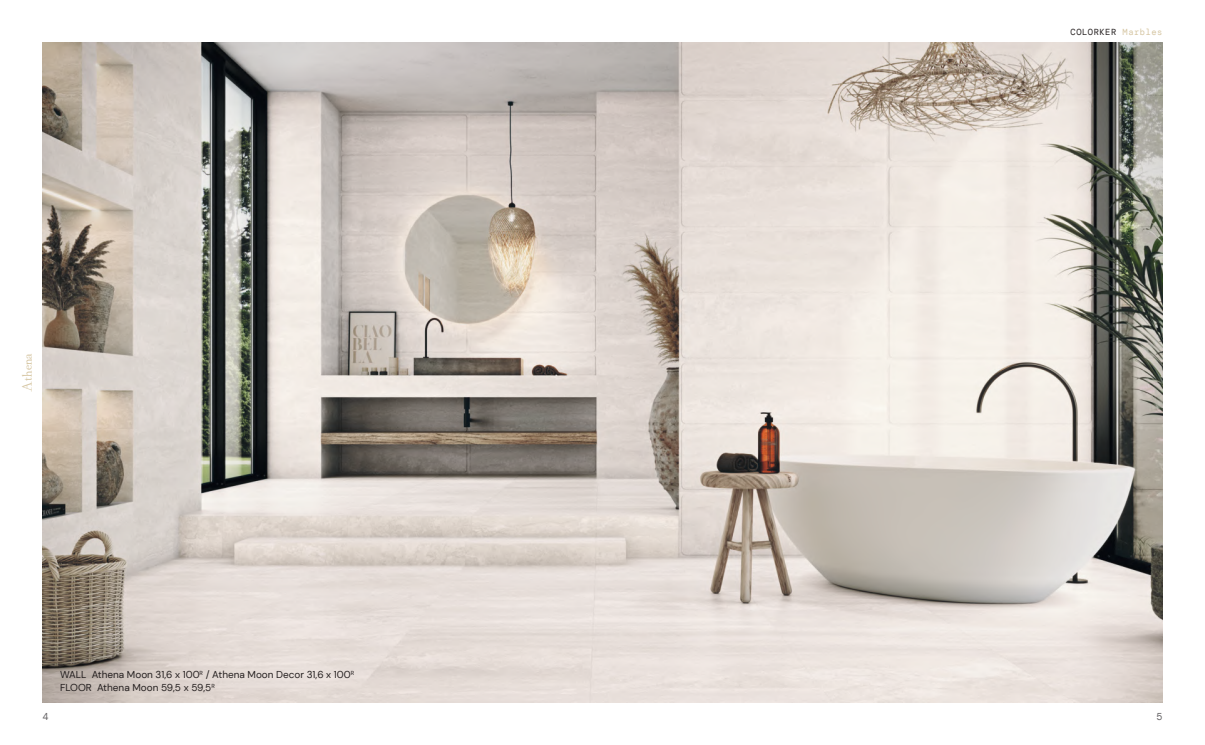
<style>
.page{position:relative;width:1205px;height:745px;background:#fff}
.page>*{position:absolute;margin:0;border:0;box-sizing:border-box;transform-origin:0 0}
.t1{font:13.75px "Hina Mincho";letter-spacing:.005em;color:#d6c6a3}
.t2{font:10px/12.5px "DM Sans";color:#241f1f}
.t3{font:10px "DM Mono";color:#656365}
.t4{font:8.75px "DM Mono";letter-spacing:.06em;color:#241f1f}
.s1{color:#d6c6a3}
.s2{font-style:inherit}
</style>
<div class="page">
<img style="left:43px;top:43px;width:1119px;height:659px">
<p class="t4" style="left:1070px;top:28px;width:93px">COLORKER <span class="s1">Marbles</span></p>
<h1 class="t1" style="left:21px;top:391px;width:40px;rotate:-90deg">Athena</h1>
<p class="t2" style="left:60px;top:668px;width:295px">WALL Athena Moon <span class="s2">31,6</span> x <span class="s2">100</span><sup>R</sup> / Athena Moon Decor <span class="s2">31,6</span> x <span class="s2">100</span><sup>R<br></sup>FLOOR Athena Moon <span class="s2">59,5</span> x <span class="s2">59,5</span><sup>R</sup></p>
<p class="t3" style="left:43px;top:712px;width:7px">4</p>
<p class="t3" style="left:1156px;top:712px;width:7px">5</p>
</div>
